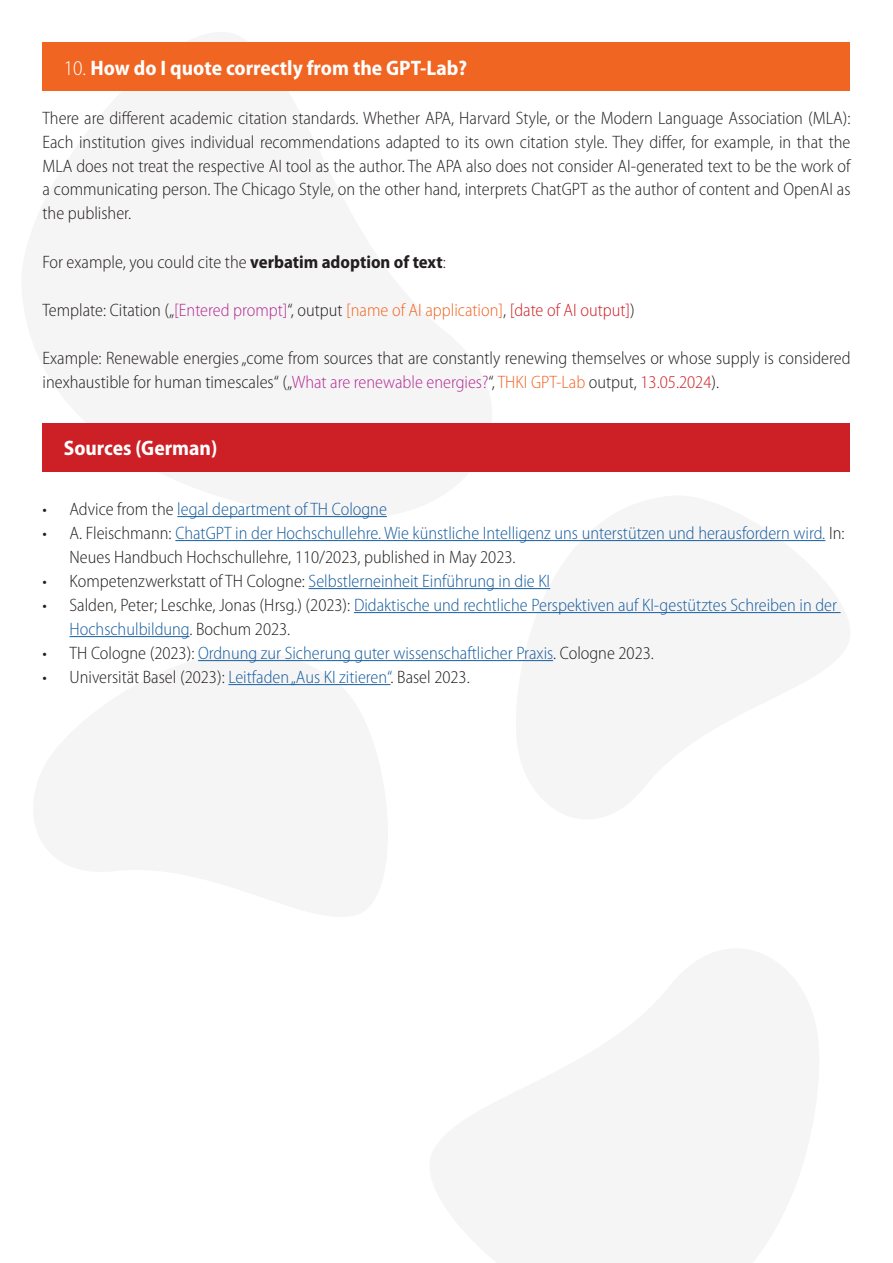
<style>
.page{position:relative;width:893px;height:1263px;background:#fff}
.page>*{position:absolute;margin:0;border:0;box-sizing:border-box;transform-origin:0 0}
.t1{font:700 semi-condensed 21px "Myriad Pro";color:#fff}
.t2{font:300 semi-condensed 18px/24px "Myriad Pro";color:#231f20;text-align:justify}
.t3{font:300 semi-condensed 18px/24px "Myriad Pro";color:#175d9e}
.s1{font-weight:300}
.s2{font-weight:700}
.s3{color:#b22d92}
.s4{color:#f16522}
.s5{color:#cd2026}
.s6{color:#231f20}
.s7{color:#175d9e}
</style>
<div class="page">
<svg style="left:516px;top:540px;width:325px;height:122px;fill:#f6f5f6"></svg>
<svg style="left:69px;top:613px;width:338px;height:73px"></svg>
<hr style="left:177px;top:516px;width:210px;height:1px;background:#175d9e">
<hr style="left:175px;top:540px;width:650px;height:1px;background:#175d9e">
<hr style="left:309px;top:588px;width:241px;height:1px;background:#175d9e">
<hr style="left:354px;top:612px;width:487px;height:1px;background:#175d9e">
<hr style="left:70px;top:636px;width:119px;height:1px;background:#175d9e">
<hr style="left:198px;top:660px;width:355px;height:1px;background:#175d9e">
<hr style="left:228px;top:684px;width:162px;height:1px;background:#175d9e">
<div style="left:43px;top:423px;width:807px;height:49px;background:#cd2026"></div>
<div style="left:43px;top:43px;width:807px;height:48px;background:#f16522"></div>
<p class="t1" style="left:64px;top:56px;width:405px"><span class="s1">10.</span> How do I quote correctly from the GPT-Lab?</p>
<p class="t2" style="left:43px;top:106px;width:809px">There are different academic citation standards. Whether APA, Harvard Style, or the Modern Language Association (MLA):<br>Each institution gives individual recommendations adapted to its own citation style. They differ, for example, in that the MLA does not treat the respective AI tool as the author. The APA also does not consider AI-generated text to be the work of a communicating person. The Chicago Style, on the other hand, interprets ChatGPT as the author of content and OpenAI as the publisher.</p>
<p class="t2" style="left:43px;top:250px;width:405px">For example, you could cite the <span class="s2">verbatim adoption of text</span>:</p>
<p class="t2" style="left:43px;top:298px;width:594px">Template: Citation („<span class="s3">[Entered prompt]</span>“, output <span class="s4">[name of AI application]</span>, <span class="s5">[date of AI output]</span>)</p>
<p class="t2" style="left:43px;top:346px;width:809px">Example: Renewable energies „come from sources that are constantly renewing themselves or whose supply is considered inexhaustible for human timescales“ („<span class="s3">What are renewable energies?</span>“, <span class="s4">THKI GPT-Lab</span> output, <span class="s5">13.05.2024</span>).</p>
<p class="t1" style="left:64px;top:437px;width:155px">Sources (German)</p>
<p class="t3" style="left:43px;top:497px;width:346px"><span class="s6">• Advice from the</span> legal department of TH Cologne</p>
<p class="t3" style="left:70px;top:521px;width:777px;text-indent:-27px"><span class="s6">• A. Fleischmann:</span> ChatGPT in der Hochschullehre. Wie künstliche Intelligenz uns unterstützen und herausfordern wird. <span class="s6">In:<br>Neues Handbuch Hochschullehre, 110/2023, published in May 2023.</span></p>
<p class="t3" style="left:43px;top:569px;width:509px"><span class="s6">• Kompetenzwerkstatt of TH Cologne:</span> Selbstlerneinheit Einführung in die KI</p>
<p class="t3" style="left:70px;top:593px;width:769px;text-indent:-27px"><span class="s6">• Salden, Peter; Leschke, Jonas (Hrsg.) (2023):</span> Didaktische und rechtliche Perspektiven auf KI-gestütztes Schreiben in der<br>Hochschulbildung<span class="s6">. Bochum 2023.</span></p>
<p class="t3" style="left:43px;top:641px;width:613px"><span class="s6">• TH Cologne (2023):</span> Ordnung zur Sicherung guter wissenschaftlicher Praxis<span class="s6">. Cologne 2023.</span></p>
<p class="t2" style="left:43px;top:665px;width:429px">• Universität Basel (2023): <span class="s7">Leitfaden „Aus KI zitieren“</span>. Basel 2023.</p>
</div>
